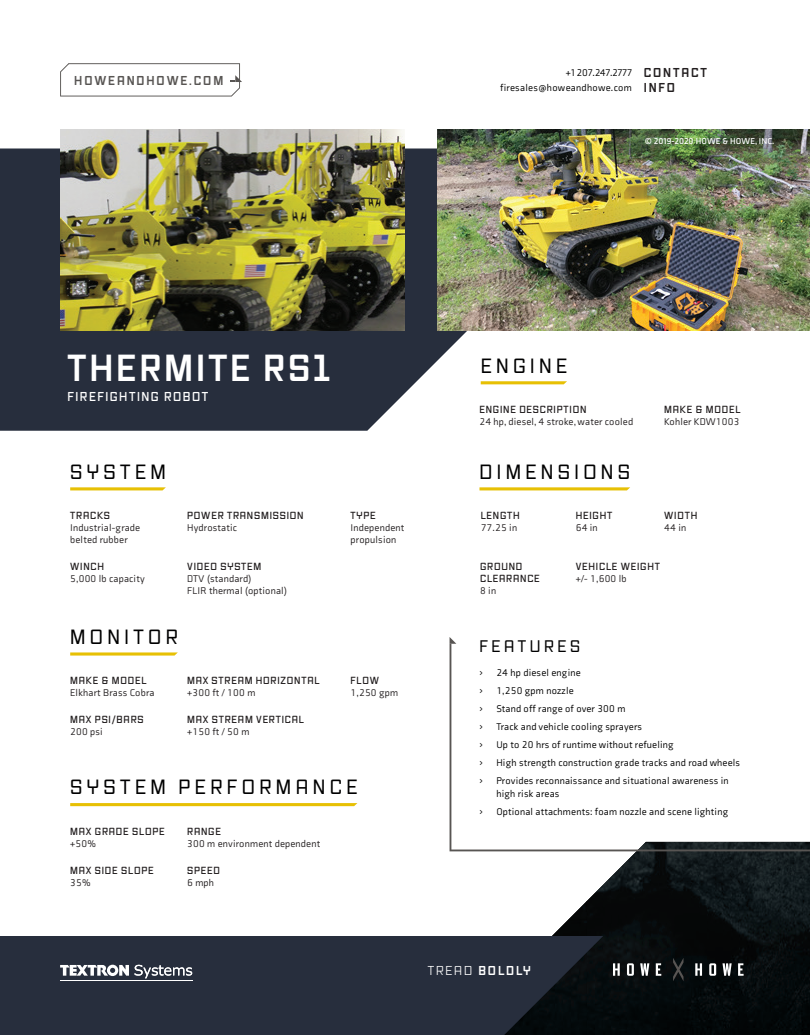
<style>
.page{position:relative;width:810px;height:1035px;background:#fff}
.page>*{position:absolute;margin:0;border:0;box-sizing:border-box;transform-origin:0 0}
.t1{font:700 36.5px "Vox";letter-spacing:.08em;color:#fff}
.t2{font:500 20px "Vox";letter-spacing:.22em;color:#000001}
.t3{font:500 16.25px "Vox";letter-spacing:.22em;color:#000001}
.t4{font:600 12.5px "Vox";letter-spacing:.12em;color:#fff}
.t5{font:700 12.5px "Vox";letter-spacing:.15em;color:#585553}
.t6{font:700 12.5px "Vox";letter-spacing:.15em;color:#fff}
.t7{font:700 12.5px/15px "Vox";letter-spacing:.15em;color:#231f20}
.t8{font:10px/15px "Axia";letter-spacing:.02em;color:#000001;text-align:right}
.t9{font:10px/12px "Axia";letter-spacing:.02em;color:#231f20}
.t10{font:600 10px/12px "Vox";letter-spacing:.08em;color:#231f20}
.t11{font:700 8.75px "Axia";letter-spacing:.02em;color:#fff}
.s1{font-weight:400}
</style>
<div class="page">
<svg style="left:0;top:148px;width:650px;height:283px;fill:#272e3d"></svg>
<img style="left:586px;top:851px;width:224px;height:184px">
<img style="left:552px;top:919px;width:35px;height:17px">
<img style="left:569px;top:901px;width:18px;height:18px">
<img style="left:437px;top:130px;width:373px;height:200px">
<svg style="left:450px;top:637px;width:6px;height:7px"></svg>
<svg style="left:450px;top:644px;width:360px;height:207px"></svg>
<svg style="left:0;top:936px;width:603px;height:99px;background:#242b39"></svg>
<svg style="left:60px;top:63px;width:182px;height:34px"></svg>
<svg style="left:70px;top:487px;width:96px;height:3px"></svg>
<svg style="left:481px;top:381px;width:86px;height:3px"></svg>
<svg style="left:70px;top:652px;width:108px;height:4px"></svg>
<svg style="left:479px;top:487px;width:151px;height:3px"></svg>
<svg style="left:70px;top:803px;width:287px;height:3px"></svg>
<svg style="left:60px;top:965px;width:69px;height:11px"></svg>
<svg style="left:135px;top:965px;width:57px;height:13px"></svg>
<hr style="left:60px;top:980px;width:132px;height:1px;background:#fff">
<img style="left:60px;top:130px;width:344px;height:200px">
<svg style="left:613px;top:963px;width:7px;height:13px"></svg>
<svg style="left:627px;top:963px;width:7px;height:13px"></svg>
<svg style="left:640px;top:963px;width:9px;height:13px"></svg>
<svg style="left:656px;top:963px;width:5px;height:13px"></svg>
<svg style="left:695px;top:963px;width:7px;height:13px"></svg>
<svg style="left:709px;top:963px;width:7px;height:13px"></svg>
<svg style="left:723px;top:963px;width:9px;height:13px"></svg>
<svg style="left:738px;top:963px;width:6px;height:13px"></svg>
<svg style="left:673px;top:958px;width:11px;height:23px"></svg>
<p class="t5" style="left:74px;top:71px;width:151px">HOWEANDHOWE.COM</p>
<p class="t8" style="left:500px;top:66px;width:133px">+1 207.247.2777 firesales@howeandhowe.com</p>
<p class="t7" style="left:644px;top:64px;width:65px">CONTACT<br>INFO</p>
<p class="t11" style="left:645px;top:136px;width:131px">© 2019-2020 HOWE &amp; HOWE, INC.</p>
<h1 class="t1" style="left:68px;top:343px;width:264px">THERMITE RS1</h1>
<p class="t4" style="left:68px;top:389px;width:142px">FIREFIGHTING ROBOT</p>
<h2 class="t2" style="left:70px;top:458px;width:97px">SYSTEM</h2>
<p class="t10" style="left:70px;top:509px;width:41px">TRACKS</p>
<p class="t9" style="left:70px;top:522px;width:72px">Industrial-grade belted rubber</p>
<p class="t10" style="left:70px;top:560px;width:35px">WINCH</p>
<p class="t9" style="left:70px;top:573px;width:76px">5,000 lb capacity</p>
<p class="t10" style="left:187px;top:509px;width:118px">POWER TRANSMISSION</p>
<p class="t9" style="left:187px;top:522px;width:51px">Hydrostatic</p>
<p class="t10" style="left:187px;top:560px;width:76px">VIDEO SYSTEM</p>
<p class="t9" style="left:187px;top:573px;width:102px">DTV (standard)<br>FLIR thermal (optional)</p>
<h2 class="t2" style="left:70px;top:623px;width:109px">MONITOR</h2>
<p class="t10" style="left:70px;top:674px;width:78px">MAKE &amp; MODEL</p>
<p class="t9" style="left:70px;top:687px;width:86px">Elkhart Brass Cobra</p>
<p class="t10" style="left:70px;top:713px;width:75px">MAX PSI/BARS</p>
<p class="t9" style="left:70px;top:726px;width:34px">200 psi</p>
<p class="t10" style="left:187px;top:674px;width:134px">MAX STREAM HORIZONTAL</p>
<p class="t9" style="left:187px;top:687px;width:70px">+300 ft / 100 m</p>
<p class="t10" style="left:187px;top:713px;width:118px">MAX STREAM VERTICAL</p>
<p class="t9" style="left:187px;top:726px;width:64px">+150 ft / 50 m</p>
<p class="t10" style="left:351px;top:509px;width:27px">TYPE</p>
<p class="t9" style="left:351px;top:522px;width:55px">Independent propulsion</p>
<p class="t10" style="left:351px;top:674px;width:30px">FLOW</p>
<p class="t9" style="left:351px;top:687px;width:49px">1,250 gpm</p>
<h2 class="t2" style="left:70px;top:774px;width:289px">SYSTEM PERFORMANCE</h2>
<p class="t10" style="left:70px;top:825px;width:96px">MAX GRADE SLOPE</p>
<p class="t9" style="left:70px;top:837px;width:27px">+50%</p>
<p class="t10" style="left:187px;top:864px;width:34px">SPEED</p>
<p class="t9" style="left:187px;top:876px;width:28px">6 mph</p>
<p class="t10" style="left:187px;top:825px;width:35px">RANGE</p>
<p class="t9" style="left:187px;top:837px;width:135px">300 m environment dependent</p>
<p class="t10" style="left:70px;top:864px;width:85px">MAX SIDE SLOPE</p>
<p class="t9" style="left:70px;top:876px;width:22px">35%</p>
<h2 class="t2" style="left:481px;top:352px;width:88px">ENGINE</h2>
<p class="t10" style="left:479px;top:403px;width:108px">ENGINE DESCRIPTION</p>
<p class="t9" style="left:479px;top:415px;width:155px">24 hp, diesel, 4 stroke, water cooled</p>
<p class="t10" style="left:664px;top:403px;width:78px">MAKE &amp; MODEL</p>
<p class="t9" style="left:664px;top:415px;width:77px">Kohler KDW1003</p>
<h2 class="t2" style="left:479px;top:458px;width:152px">DIMENSIONS</h2>
<p class="t10" style="left:481px;top:509px;width:41px">LENGTH</p>
<p class="t9" style="left:481px;top:522px;width:38px">77.25 in</p>
<p class="t10" style="left:480px;top:560px;width:61px">GROUND<br>CLEARANCE</p>
<p class="t9" style="left:480px;top:585px;width:18px">8 in</p>
<p class="t10" style="left:576px;top:509px;width:38px">HEIGHT</p>
<p class="t9" style="left:576px;top:522px;width:24px">64 in</p>
<p class="t10" style="left:576px;top:560px;width:86px">VEHICLE WEIGHT</p>
<p class="t9" style="left:576px;top:573px;width:52px">+/- 1,600 lb</p>
<p class="t10" style="left:664px;top:509px;width:35px">WIDTH</p>
<p class="t9" style="left:664px;top:522px;width:24px">44 in</p>
<h3 class="t3" style="left:479px;top:636px;width:102px">FEATURES</h3>
<p class="t8" style="left:479px;top:665px;width:5px">›</p>
<p class="t8" style="left:496px;top:665px;width:86px">24 hp diesel engine</p>
<p class="t8" style="left:479px;top:683px;width:5px">›</p>
<p class="t8" style="left:496px;top:683px;width:79px">1,250 gpm nozzle</p>
<p class="t8" style="left:479px;top:701px;width:5px">›</p>
<p class="t8" style="left:496px;top:701px;width:131px">Stand off range of over 300 m</p>
<p class="t8" style="left:479px;top:719px;width:5px">›</p>
<p class="t8" style="left:496px;top:719px;width:147px">Track and vehicle cooling sprayers</p>
<p class="t8" style="left:479px;top:737px;width:5px">›</p>
<p class="t8" style="left:496px;top:737px;width:179px">Up to 20 hrs of runtime without refueling</p>
<p class="t8" style="left:479px;top:755px;width:5px">›</p>
<p class="t8" style="left:496px;top:755px;width:245px">High strength construction grade tracks and road wheels</p>
<p class="t8" style="left:479px;top:774px;width:5px">›</p>
<p class="t8" style="left:496px;top:775px;width:234px;line-height:12.5px;text-align:left">Provides reconnaissance and situational awareness in high risk areas</p>
<p class="t8" style="left:479px;top:804px;width:5px">›</p>
<p class="t8" style="left:496px;top:804px;width:233px">Optional attachments: foam nozzle and scene lighting</p>
<p class="t6" style="left:428px;top:962px;width:104px"><span class="s1">TREAD</span> BOLDLY</p>
</div>
